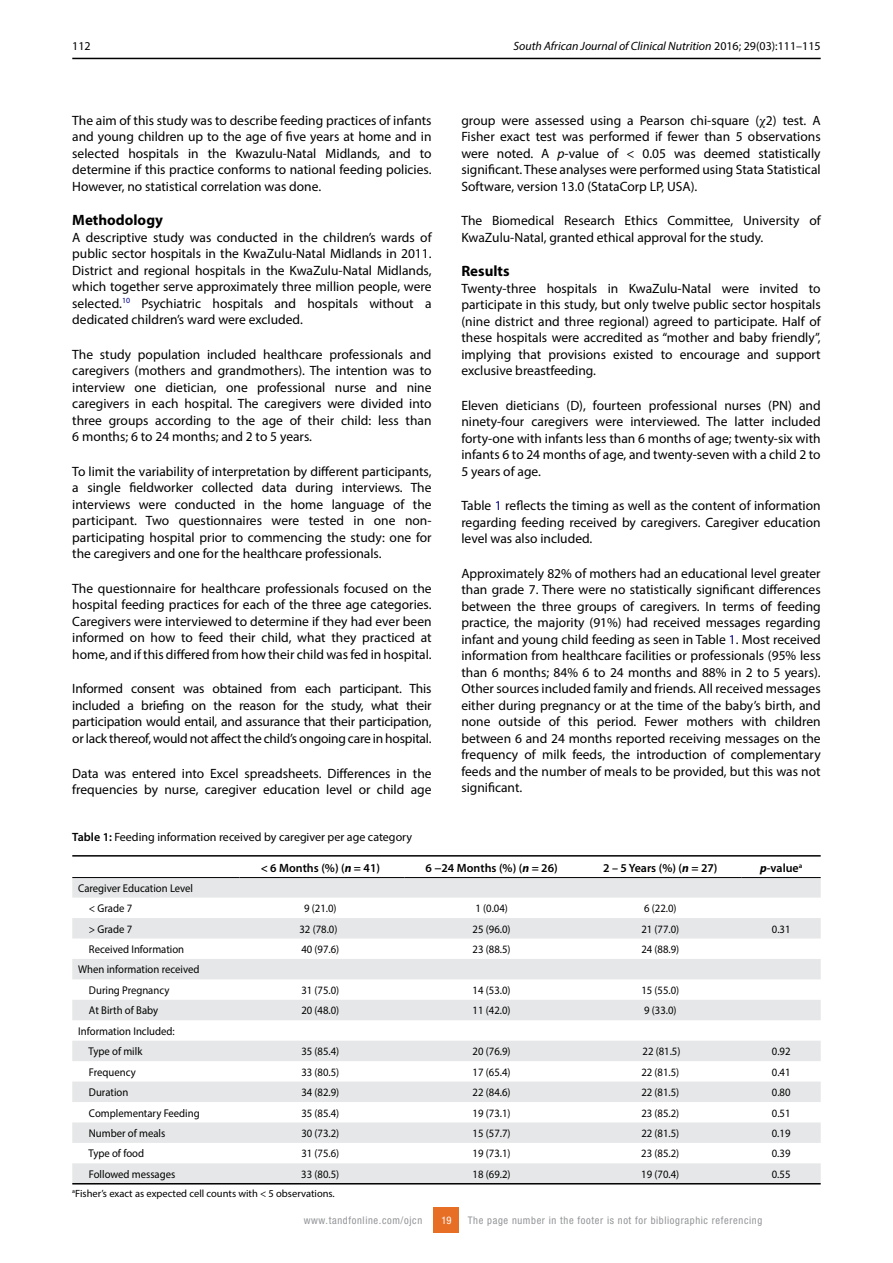
<style>
.page{position:relative;width:893px;height:1263px;background:#fff}
.page>*{position:absolute;margin:0;border:0;box-sizing:border-box;transform-origin:0 0}
.t1{font:700 15px "Myriad Pro";color:#000}
.t2{font:13.5px/16.5px "Myriad Pro";color:#000;text-align:justify}
.t3{font:12px "Myriad Pro";color:#000}
.t4{font:600 12px "Myriad Pro";color:#000}
.t5{font:italic 12px "Myriad Pro";color:#000}
.t6{font:11.25px/20.4px "Myriad Pro";color:#000;scale:.95 1}
.t7{font:condensed 10.5px "Helvetica Neue LT Std";letter-spacing:.06em;color:#939598}
.t8{font:10.5px "Myriad Pro";color:#000}
.t9{font:condensed 10.5px "Helvetica Neue LT Std";color:#fff}
.s1{font-style:normal}
.s2{font-weight:600}
.s3{font-family:"STIX"}
.s4{font-style:italic}
.s5{color:#000080}
.s6{font-weight:700;font-style:italic}
</style>
<div class="page">
<div style="left:434px;top:1208px;width:25px;height:25px;background:#e66e25"></div>
<hr style="left:72px;top:58px;width:749px;height:1px;background:#000">
<hr style="left:72px;top:855px;width:749px;height:1px;background:#000">
<svg style="left:72px;top:878px;width:749px;height:305px;fill:#e6e7e8"></svg>
<hr style="left:72px;top:877px;width:167px;height:1px;background:#000">
<hr style="left:239px;top:877px;width:165px;height:1px;background:#000">
<hr style="left:404px;top:877px;width:178px;height:1px;background:#000">
<hr style="left:582px;top:877px;width:160px;height:1px;background:#000">
<hr style="left:742px;top:877px;width:79px;height:1px;background:#000">
<hr style="left:72px;top:1183px;width:749px;height:1px;background:#000">
<p class="t3" style="left:72px;top:39px;width:20px">112</p>
<p class="t5" style="left:513px;top:39px;width:309px">South African Journal of Clinical Nutrition <span class="s1">2016; 29(03):111–115</span></p>
<p class="t2" style="left:72px;top:112px;width:361px">The aim of this study was to describe feeding practices of infants and young children up to the age of five years at home and in selected hospitals in the Kwazulu-Natal Midlands, and to determine if this practice conforms to national feeding policies.<br>However, no statistical correlation was done.</p>
<p class="t1" style="left:72px;top:211px;width:92px">Methodology</p>
<p class="t2" style="left:72px;top:229px;width:361px">A descriptive study was conducted in the children’s wards of public sector hospitals in the KwaZulu-Natal Midlands in 2011.<br>District and regional hospitals in the KwaZulu-Natal Midlands, which together serve approximately three million people, were selected.<sup>10</sup> Psychiatric hospitals and hospitals without a dedicated children’s ward were excluded.</p>
<p class="t2" style="left:72px;top:346px;width:361px">The study population included healthcare professionals and caregivers (mothers and grandmothers). The intention was to interview one dietician, one professional nurse and nine caregivers in each hospital. The caregivers were divided into three groups according to the age of their child: less than 6 months; 6 to 24 months; and 2 to 5 years.</p>
<p class="t2" style="left:72px;top:463px;width:361px">To limit the variability of interpretation by different participants, a single fieldworker collected data during interviews. The interviews were conducted in the home language of the participant. Two questionnaires were tested in one non&shy;participating hospital prior to commencing the study: one for the caregivers and one for the healthcare professionals.</p>
<p class="t2" style="left:72px;top:580px;width:361px">The questionnaire for healthcare professionals focused on the hospital feeding practices for each of the three age categories.<br>Caregivers were interviewed to determine if they had ever been informed on how to feed their child, what they practiced at home, and if this differed from how their child was fed in hospital.</p>
<p class="t2" style="left:72px;top:680px;width:361px">Informed consent was obtained from each participant. This included a briefing on the reason for the study, what their participation would entail, and assurance that their participation, or lack thereof, would not affect the child’s ongoing care in hospital.</p>
<p class="t2" style="left:72px;top:764px;width:361px">Data was entered into Excel spreadsheets. Differences in the frequencies by nurse, caregiver education level or child age</p>
<p class="t3" style="left:72px;top:830px;width:341px"><span class="s2">Table 1:</span> Feeding information received by caregiver per age category</p>
<p class="t2" style="left:461px;top:112px;width:361px">group were assessed using a Pearson chi-square (<span class="s3">χ</span>2) test. A Fisher exact test was performed if fewer than 5 observations were noted. A <span class="s4">p</span>-value of &lt; 0.05 was deemed statistically significant. These analyses were performed using Stata Statistical Software, version 13.0 (StataCorp LP, USA).</p>
<p class="t2" style="left:461px;top:212px;width:361px">The Biomedical Research Ethics Committee, University of<br>KwaZulu-Natal, granted ethical approval for the study.</p>
<p class="t1" style="left:461px;top:262px;width:50px">Results</p>
<p class="t2" style="left:461px;top:280px;width:361px">Twenty-three hospitals in KwaZulu-Natal were invited to participate in this study, but only twelve public sector hospitals (nine district and three regional) agreed to participate. Half of these hospitals were accredited as “mother and baby friendly”, implying that provisions existed to encourage and support exclusive breastfeeding.</p>
<p class="t2" style="left:461px;top:397px;width:361px">Eleven dieticians (D), fourteen professional nurses (PN) and ninety-four caregivers were interviewed. The latter included forty-one with infants less than 6 months of age; twenty-six with infants 6 to 24 months of age, and twenty-seven with a child 2 to 5 years of age.</p>
<p class="t2" style="left:461px;top:497px;width:361px">Table <span class="s5">1</span> reflects the timing as well as the content of information regarding feeding received by caregivers. Caregiver education level was also included.</p>
<p class="t2" style="left:461px;top:565px;width:361px">Approximately 82% of mothers had an educational level greater than grade 7. There were no statistically significant differences between the three groups of caregivers. In terms of feeding practice, the majority (91%) had received messages regarding infant and young child feeding as seen in Table <span class="s5">1</span>. Most received information from healthcare facilities or professionals (95% less than 6 months; 84% 6 to 24 months and 88% in 2 to 5 years).<br>Other sources included family and friends. All received messages either during pregnancy or at the time of the baby’s birth, and none outside of this period. Fewer mothers with children between 6 and 24 months reported receiving messages on the frequency of milk feeds, the introduction of complementary feeds and the number of meals to be provided, but this was not significant.</p>
<p class="t6" style="left:89px;top:877px;width:111px;text-indent:-11px">Caregiver Education Level &lt; Grade 7</p>
<p class="t4" style="left:261px;top:860px;width:121px">&lt; 6 Months (%) (<span class="s6">n</span> = 41)</p>
<p class="t4" style="left:425px;top:860px;width:134px">6 −24 Months (%) (<span class="s6">n</span> = 26)</p>
<p class="t4" style="left:603px;top:860px;width:116px">2 – 5 Years (%) (<span class="s6">n</span> = 27)</p>
<p class="t4" style="left:760px;top:860px;width:44px"><span class="s6">p</span>-value<sup>a</sup></p>
<p class="t6" style="left:304px;top:898px;width:36px">9 (21.0)</p>
<p class="t6" style="left:475px;top:898px;width:36px">1 (0.04)</p>
<p class="t6" style="left:644px;top:898px;width:36px">6 (22.0)</p>
<p class="t6" style="left:89px;top:918px;width:47px">&gt; Grade 7</p>
<p class="t6" style="left:299px;top:918px;width:41px">32 (78.0)</p>
<p class="t6" style="left:473px;top:918px;width:41px">25 (96.0)</p>
<p class="t6" style="left:641px;top:918px;width:41px">21 (77.0)</p>
<p class="t6" style="left:772px;top:918px;width:21px">0.31</p>
<p class="t6" style="left:89px;top:939px;width:102px">Received Information</p>
<p class="t6" style="left:301px;top:939px;width:41px">40 (97.6)</p>
<p class="t6" style="left:473px;top:939px;width:41px">23 (88.5)</p>
<p class="t6" style="left:641px;top:939px;width:41px">24 (88.9)</p>
<p class="t6" style="left:89px;top:959px;width:118px;text-indent:-11px">When information received<br>During Pregnancy</p>
<p class="t6" style="left:301px;top:980px;width:41px">31 (75.0)</p>
<p class="t6" style="left:473px;top:980px;width:41px">14 (53.0)</p>
<p class="t6" style="left:641px;top:980px;width:41px">15 (55.0)</p>
<p class="t6" style="left:89px;top:1000px;width:74px">At Birth of Baby</p>
<p class="t6" style="left:301px;top:1000px;width:41px">20 (48.0)</p>
<p class="t6" style="left:473px;top:1000px;width:41px">11 (42.0)</p>
<p class="t6" style="left:644px;top:1000px;width:36px">9 (33.0)</p>
<p class="t6" style="left:89px;top:1020px;width:92px;text-indent:-10px">Information Included:<br>Type of milk</p>
<p class="t6" style="left:301px;top:1041px;width:41px">35 (85.4)</p>
<p class="t6" style="left:473px;top:1041px;width:41px">20 (76.9)</p>
<p class="t6" style="left:642px;top:1041px;width:41px">22 (81.5)</p>
<p class="t6" style="left:772px;top:1041px;width:21px">0.92</p>
<p class="t6" style="left:89px;top:1061px;width:51px">Frequency</p>
<p class="t6" style="left:301px;top:1061px;width:41px">33 (80.5)</p>
<p class="t6" style="left:473px;top:1061px;width:41px">17 (65.4)</p>
<p class="t6" style="left:641px;top:1061px;width:41px">22 (81.5)</p>
<p class="t6" style="left:772px;top:1061px;width:21px">0.41</p>
<p class="t6" style="left:89px;top:1082px;width:43px">Duration</p>
<p class="t6" style="left:301px;top:1082px;width:41px">34 (82.9)</p>
<p class="t6" style="left:473px;top:1082px;width:41px">22 (84.6)</p>
<p class="t6" style="left:641px;top:1082px;width:41px">22 (81.5)</p>
<p class="t6" style="left:772px;top:1082px;width:21px">0.80</p>
<p class="t6" style="left:89px;top:1102px;width:118px">Complementary Feeding</p>
<p class="t6" style="left:301px;top:1102px;width:41px">35 (85.4)</p>
<p class="t6" style="left:473px;top:1102px;width:41px">19 (73.1)</p>
<p class="t6" style="left:641px;top:1102px;width:41px">23 (85.2)</p>
<p class="t6" style="left:772px;top:1102px;width:21px">0.51</p>
<p class="t6" style="left:89px;top:1123px;width:82px">Number of meals</p>
<p class="t6" style="left:301px;top:1123px;width:41px">30 (73.2)</p>
<p class="t6" style="left:473px;top:1123px;width:41px">15 (57.7)</p>
<p class="t6" style="left:641px;top:1123px;width:41px">22 (81.5)</p>
<p class="t6" style="left:772px;top:1123px;width:21px">0.19</p>
<p class="t6" style="left:88px;top:1143px;width:60px">Type of food</p>
<p class="t6" style="left:301px;top:1143px;width:41px">31 (75.6)</p>
<p class="t6" style="left:473px;top:1143px;width:41px">19 (73.1)</p>
<p class="t6" style="left:641px;top:1143px;width:41px">23 (85.2)</p>
<p class="t6" style="left:772px;top:1143px;width:21px">0.39</p>
<p class="t6" style="left:89px;top:1164px;width:92px">Followed messages</p>
<p class="t6" style="left:301px;top:1164px;width:41px">33 (80.5)</p>
<p class="t6" style="left:473px;top:1164px;width:41px">18 (69.2)</p>
<p class="t6" style="left:641px;top:1164px;width:41px">19 (70.4)</p>
<p class="t6" style="left:772px;top:1164px;width:21px">0.55</p>
<p class="t8" style="left:72px;top:1187px;width:264px"><sup>a</sup>Fisher’s exact as expected cell counts with &lt; 5 observations.</p>
<p class="t7" style="left:304px;top:1214px;width:120px">www.tandfonline.com/ojcn</p>
<p class="t9" style="left:441px;top:1214px;width:12px">19</p>
<p class="t7" style="left:468px;top:1214px;width:296px">The page number in the footer is not for bibliographic referencing</p>
</div>
